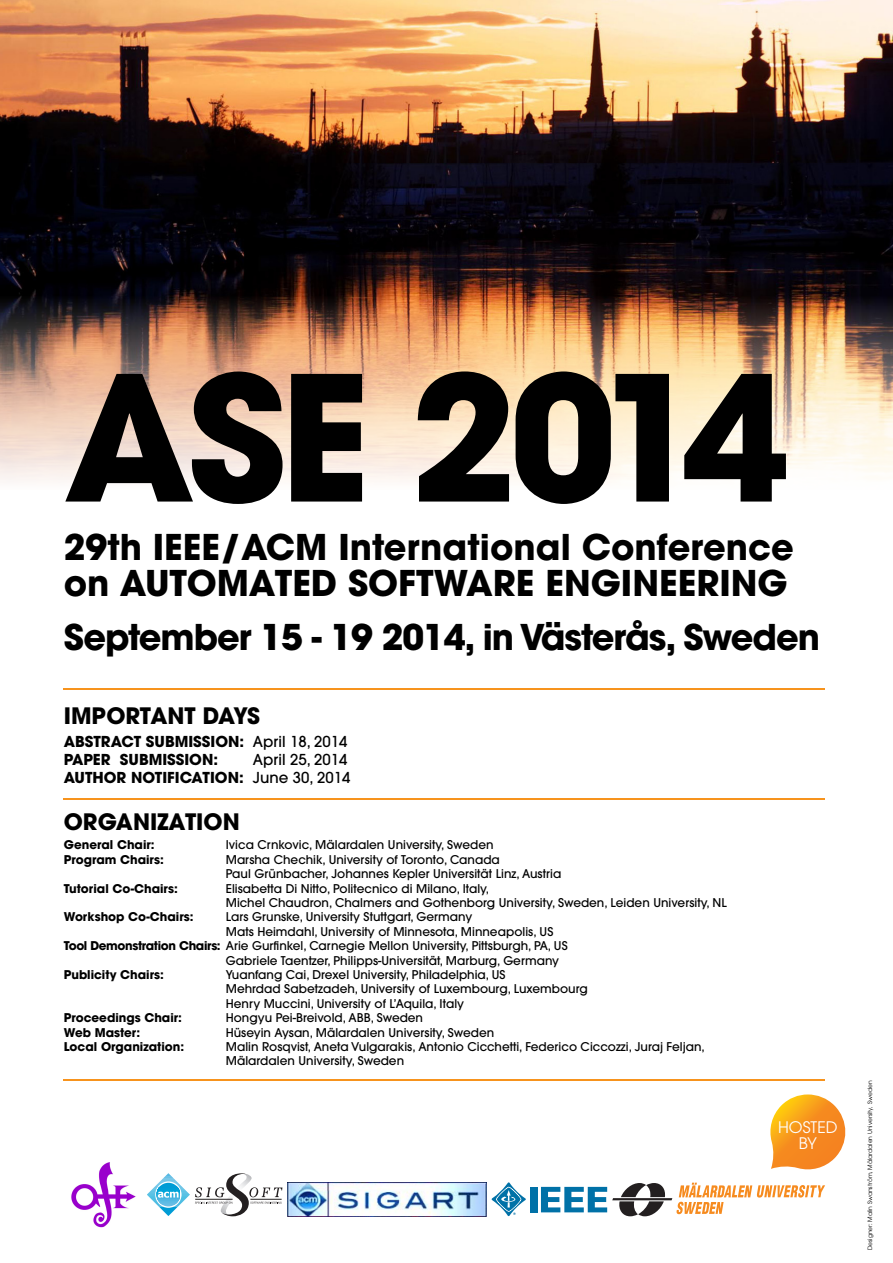
<style>
.page{position:relative;width:893px;height:1263px;background:#fff}
.page>*{position:absolute;margin:0;border:0;box-sizing:border-box;transform-origin:0 0}
.t1{font:700 172.5px "ITC Avant Garde Pro";letter-spacing:-.04em;color:#000}
.t2{font:700 35.25px/36px "ITC Avant Garde Pro";color:#000}
.t3{font:700 35.25px "ITC Avant Garde Pro";letter-spacing:-.03em;color:#000}
.t4{font:700 22.5px "ITC Avant Garde Pro";color:#000}
.t5{font:15.83px/15.8px "ITC Avant Garde Pro";color:#fff;text-align:center}
.t6{font:700 15px "ITC Avant Garde Pro";color:#000}
.t7{font:500 15px "ITC Avant Garde Pro";color:#000}
.t8{font:500 12px/14.4px "ITC Avant Garde Pro";color:#000}
.t9{font:700 12px "ITC Avant Garde Pro";color:#000}
.t10{font:6px "ITC Avant Garde Pro";color:#000}
.s1{font-weight:500}
.s2{font-weight:700}
</style>
<div class="page">
<img style="left:287px;top:1182px;width:200px;height:34px">
<svg style="left:147px;top:1173px;width:135px;height:43px"></svg>
<div style="left:530px;top:1187px;width:7px;height:25px;background:#0071a7"></div>
<svg style="left:492px;top:1182px;width:34px;height:34px"></svg>
<svg style="left:541px;top:1183px;width:284px;height:33px"></svg>
<svg style="left:770px;top:1094px;width:76px;height:76px"></svg>
<img style="left:71px;top:1162px;width:65px;height:65px">
<img style="left:0;top:0;width:893px;height:482px">
<hr style="left:64px;top:799px;width:761px;height:1px;background:#f7931d">
<hr style="left:64px;top:689px;width:761px;height:1px;background:#f7931d">
<hr style="left:64px;top:1079px;width:761px;height:1px;background:#f7931d">
<p class="t1" style="left:64px;top:323px;width:726px">ASE 2014</p>
<p class="t2" style="left:64px;top:529px;width:731px">29th IEEE/ACM International Conference on AUTOMATED SOFTWARE ENGINEERING</p>
<p class="t3" style="left:64px;top:613px;width:758px">September 15 - 19 2014, in Västerås, Sweden</p>
<p class="t4" style="left:64px;top:700px;width:198px">IMPORTANT DAYS</p>
<p class="t6" style="left:64px;top:731px;width:285px">ABSTRACT SUBMISSION: <span class="s1">April 18, 2014</span></p>
<p class="t6" style="left:64px;top:749px;width:156px">PAPER SUBMISSION:</p>
<p class="t7" style="left:253px;top:750px;width:96px">April 25, 2014</p>
<p class="t6" style="left:64px;top:767px;width:288px">AUTHOR NOTIFICATION: <span class="s1">June 30, 2014</span></p>
<p class="t4" style="left:64px;top:807px;width:177px">ORGANIZATION</p>
<p class="t9" style="left:64px;top:837px;width:92px">General Chair:</p>
<p class="t8" style="left:226px;top:838px;width:269px">Ivica Crnkovic, Mälardalen University, Sweden</p>
<p class="t9" style="left:64px;top:851px;width:102px">Program Chairs:</p>
<p class="t8" style="left:226px;top:852px;width:337px">Marsha Chechik, University of Toronto, Canada<br>Paul Grünbacher, Johannes Kepler Universität Linz, Austria</p>
<p class="t9" style="left:64px;top:880px;width:116px">Tutorial Co-Chairs:</p>
<p class="t8" style="left:226px;top:881px;width:502px">Elisabetta Di Nitto, Politecnico di Milano, Italy,<br>Michel Chaudron, Chalmers and Gothenborg University, Sweden, Leiden University, NL</p>
<p class="t9" style="left:64px;top:909px;width:131px">Workshop Co-Chairs:</p>
<p class="t8" style="left:226px;top:910px;width:248px">Lars Grunske, University Stuttgart, Germany</p>
<p class="t8" style="left:226px;top:924px;width:329px">Mats Heimdahl, University of Minnesota, Minneapolis, US</p>
<p class="t8" style="left:64px;top:938px;width:505px"><span class="s2">Tool Demonstration Chairs:</span> Arie Gurfinkel, Carnegie Mellon University, Pittsburgh, PA, US</p>
<p class="t8" style="left:226px;top:953px;width:335px">Gabriele Taentzer, Philipps-Universität, Marburg, Germany</p>
<p class="t9" style="left:64px;top:966px;width:102px">Publicity Chairs:</p>
<p class="t8" style="left:226px;top:967px;width:363px">Yuanfang Cai, Drexel University, Philadelphia, US<br>Mehrdad Sabetzadeh, University of Luxembourg, Luxembourg<br>Henry Muccini, University of L’Aquila, Italy</p>
<p class="t9" style="left:64px;top:1010px;width:120px">Proceedings Chair:</p>
<p class="t8" style="left:226px;top:1010px;width:199px">Hongyu Pei-Breivold, ABB, Sweden</p>
<p class="t9" style="left:64px;top:1024px;width:78px">Web Master:</p>
<p class="t8" style="left:226px;top:1025px;width:270px">Hüseyin Aysan, Mälardalen University, Sweden</p>
<p class="t9" style="left:64px;top:1038px;width:122px">Local Organization:</p>
<p class="t8" style="left:226px;top:1039px;width:481px">Malin Rosqvist, Aneta Vulgarakis, Antonio Cicchetti, Federico Ciccozzi, Juraj Feljan,<br>Mälardalen University, Sweden</p>
<p class="t5" style="left:778px;top:1119px;width:61px">HOSTED<br>BY</p>
<p class="t10" style="left:866px;top:1250px;width:171px;rotate:-90deg">Designer: Malin Swanström, Mälardalen University, Sweden</p>
</div>
